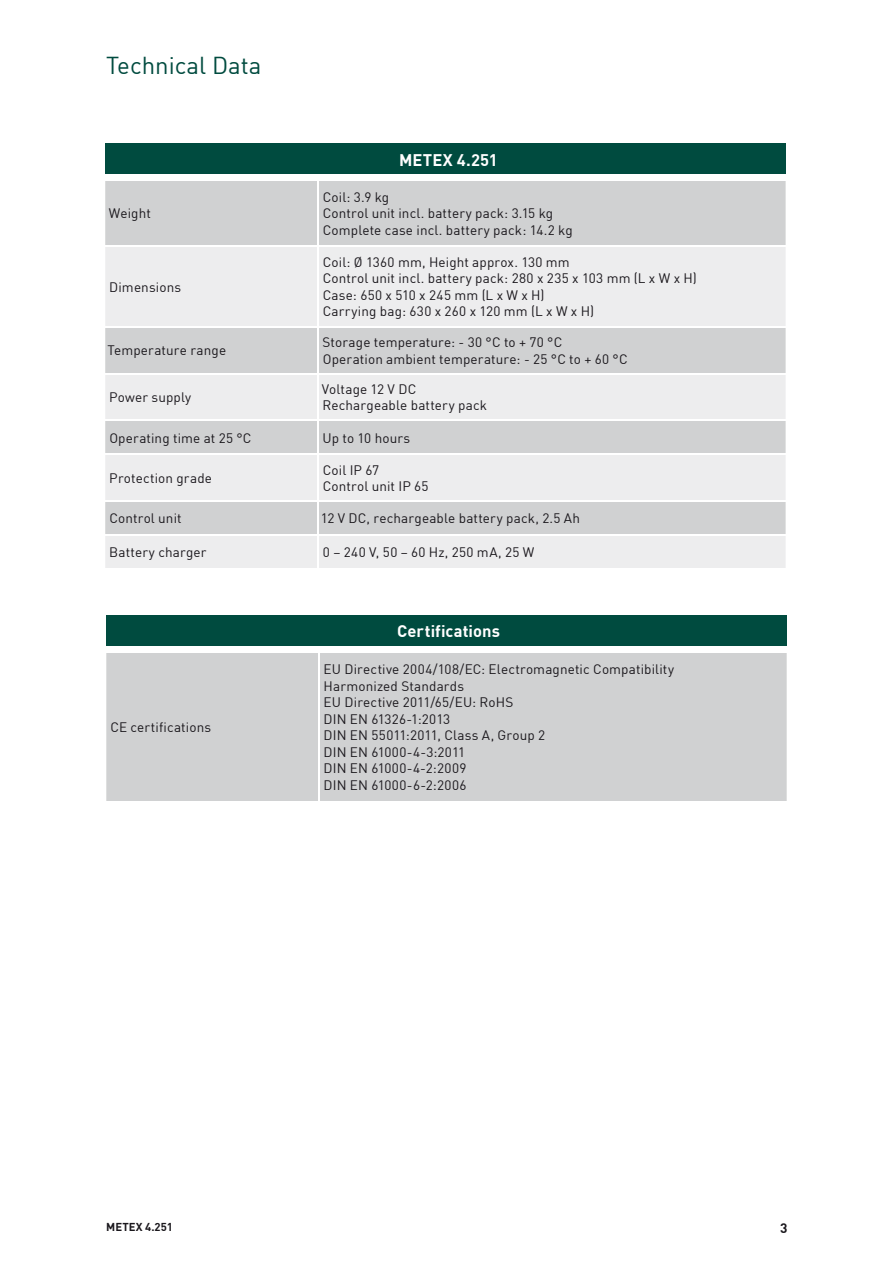
<style>
.page{position:relative;width:893px;height:1263px;background:#fff}
.page>*{position:absolute;margin:0;border:0;box-sizing:border-box;transform-origin:0 0}
.t1{font:24px "DIN Offc";color:#004b3f}
.t2{font:700 16.5px "DIN Offc";letter-spacing:.005em;color:#fff}
.t3{font:13.5px/16.5px "DIN Offc";letter-spacing:.01em;color:#1a171c}
.t4{font:13.5px "DIN Offc";letter-spacing:.03em;color:#1a171c}
.t5{font:700 13.5px "DIN Offc";color:#1a171c}
.t6{font:700 11.25px "DIN Offc";letter-spacing:.005em;color:#1a171c}
</style>
<div class="page">
<div style="left:105px;top:144px;width:681px;height:34px;background:#004b3f"></div>
<div style="left:105px;top:181px;width:681px;height:64px;background:#d0d1d2"></div>
<svg style="left:105px;top:247px;width:681px;height:321px;background:#e3e3e4"></svg>
<hr style="left:317px;top:181px;width:2px;height:64px;background:#fff">
<hr style="left:317px;top:328px;width:2px;height:45px;background:#fff">
<hr style="left:317px;top:421px;width:2px;height:33px;background:#fff">
<hr style="left:317px;top:502px;width:2px;height:32px;background:#fff">
<hr style="left:317px;top:536px;width:2px;height:32px;background:#fff">
<hr style="left:317px;top:247px;width:2px;height:79px;background:#fff">
<hr style="left:105px;top:326px;width:213px;height:2px;background:#fff">
<hr style="left:318px;top:326px;width:468px;height:2px;background:#fff">
<hr style="left:317px;top:374px;width:2px;height:46px;background:#fff">
<hr style="left:317px;top:455px;width:2px;height:45px;background:#fff">
<hr style="left:318px;top:373px;width:468px;height:1px;background:#fff">
<hr style="left:318px;top:420px;width:468px;height:1px;background:#fff">
<hr style="left:318px;top:454px;width:468px;height:1px;background:#fff">
<hr style="left:318px;top:500px;width:468px;height:2px;background:#fff">
<hr style="left:318px;top:534px;width:468px;height:2px;background:#fff">
<hr style="left:105px;top:454px;width:213px;height:1px;background:#fff">
<hr style="left:105px;top:500px;width:213px;height:2px;background:#fff">
<hr style="left:105px;top:534px;width:213px;height:2px;background:#fff">
<hr style="left:105px;top:373px;width:213px;height:1px;background:#fff">
<hr style="left:105px;top:420px;width:213px;height:1px;background:#fff">
<div style="left:318px;top:175px;width:468px;height:6px;background:#fff"></div>
<div style="left:105px;top:175px;width:213px;height:6px;background:#fff"></div>
<div style="left:106px;top:615px;width:681px;height:34px;background:#004b3f"></div>
<div style="left:106px;top:653px;width:681px;height:148px;background:#d0d1d2"></div>
<hr style="left:318px;top:652px;width:2px;height:150px;background:#fff">
<div style="left:319px;top:646px;width:468px;height:6px;background:#fff"></div>
<div style="left:106px;top:646px;width:213px;height:6px;background:#fff"></div>
<h1 class="t1" style="left:106px;top:50px;width:157px">Technical Data</h1>
<p class="t3" style="left:109px;top:205px;width:43px">Weight</p>
<p class="t3" style="left:109px;top:278px;width:73px">Dimensions</p>
<p class="t2" style="left:399px;top:149px;width:100px">METEX 4.251</p>
<p class="t3" style="left:323px;top:188px;width:252px">Coil: 3.9 kg<br>Control unit incl. battery pack: 3.15 kg<br>Complete case incl. battery pack: 14.2 kg</p>
<p class="t3" style="left:323px;top:253px;width:376px">Coil: Ø 1360 mm, Height approx. 130 mm<br>Control unit incl. battery pack: 280 x 235 x 103 mm (L x W x H)<br>Case: 650 x 510 x 245 mm (L x W x H)<br>Carrying bag: 630 x 260 x 120 mm (L x W x H)</p>
<p class="t3" style="left:107px;top:342px;width:120px">Temperature range</p>
<p class="t3" style="left:323px;top:334px;width:307px">Storage temperature: - 30 °C to + 70 °C<br>Operation ambient temperature: - 25 °C to + 60 °C</p>
<p class="t3" style="left:109px;top:389px;width:84px">Power supply</p>
<p class="t3" style="left:322px;top:380px;width:167px">Voltage 12 V DC<br>Rechargeable battery pack</p>
<p class="t3" style="left:109px;top:429px;width:144px">Operating time at 25 °C</p>
<p class="t3" style="left:322px;top:429px;width:89px">Up to 10 hours</p>
<p class="t3" style="left:109px;top:469px;width:104px">Protection grade</p>
<p class="t3" style="left:323px;top:461px;width:107px">Coil IP 67<br>Control unit IP 65</p>
<p class="t3" style="left:109px;top:510px;width:74px">Control unit</p>
<p class="t3" style="left:321px;top:510px;width:261px">12 V DC, rechargeable battery pack, 2.5 Ah</p>
<p class="t3" style="left:109px;top:544px;width:99px">Battery charger</p>
<p class="t4" style="left:323px;top:544px;width:213px">0 – 240 V, 50 – 60 Hz, 250 mA, 25 W</p>
<p class="t3" style="left:110px;top:719px;width:102px">CE certifications</p>
<p class="t2" style="left:397px;top:620px;width:104px">Certifications</p>
<p class="t3" style="left:324px;top:661px;width:352px">EU Directive 2004/108/EC: Electromagnetic Compatibility<br>Harmonized Standards<br>EU Directive 2011/65/EU: RoHS<br>DIN EN 61326-1:2013<br>DIN EN 55011:2011, Class A, Group 2<br>DIN EN 61000-4-3:2011<br>DIN EN 61000-4-2:2009<br>DIN EN 61000-6-2:2006</p>
<p class="t6" style="left:106px;top:1220px;width:68px">METEX 4.251</p>
<p class="t5" style="left:780px;top:1219px;width:9px">3</p>
</div>
